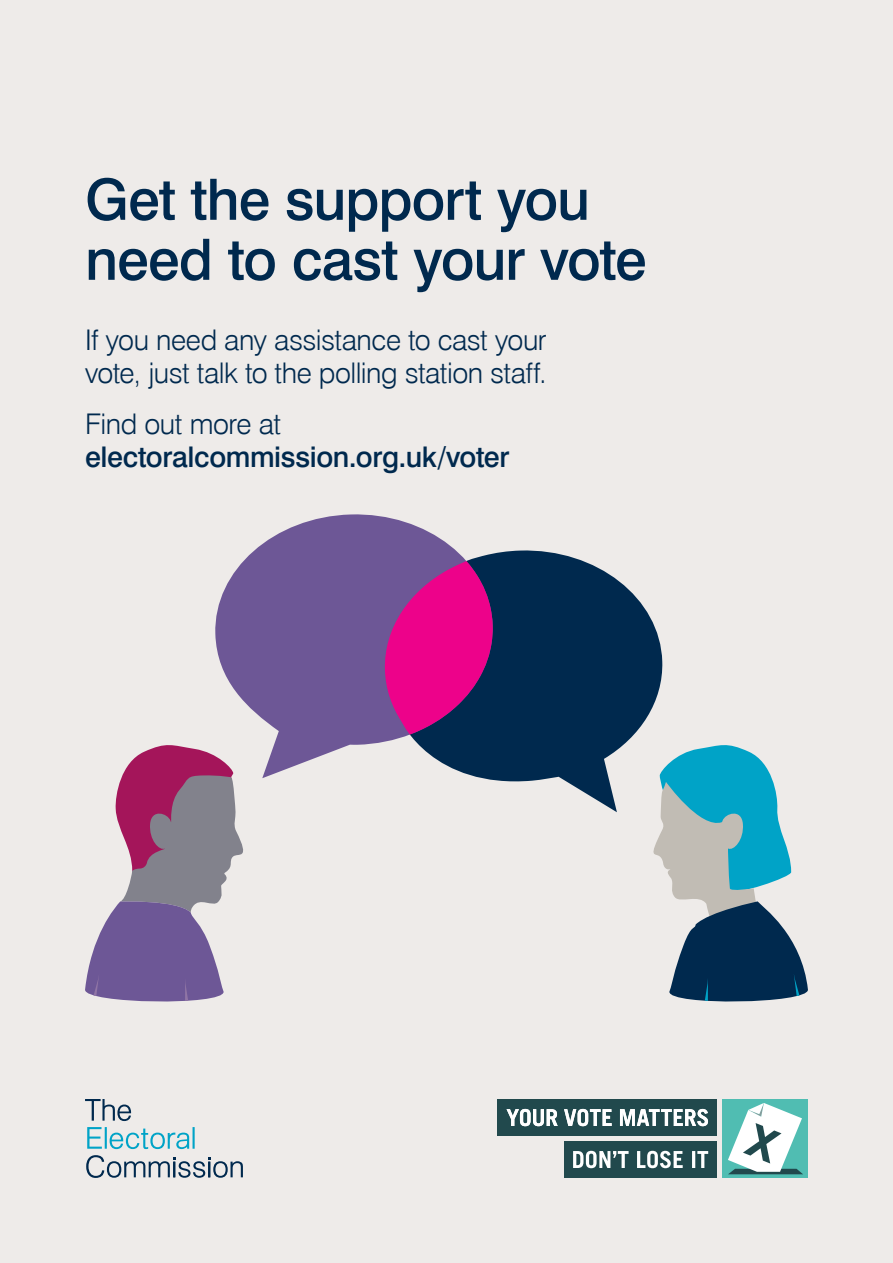
<style>
.page{position:relative;width:893px;height:1263px;background:#eeebe9}
.page>*{position:absolute;margin:0;border:0;box-sizing:border-box;transform-origin:0 0}
._38pt_Left-aligned_headline{font:500 57px/60px "Swiss 721 BT";letter-spacing:-.02em;color:#00294e}
.Left-aligned_body_copy{font:300 28.5px/33px "Swiss 721 BT";letter-spacing:-.02em;color:#00294e}
.Left-aligned_body_copy-2{font:500 28.5px/33px "Swiss 721 BT";letter-spacing:-.015em;color:#00294e}
.s1{font-weight:300}
</style>
<div class="page">
<svg style="left:85px;top:745px;width:158px;height:257px"></svg>
<svg style="left:653px;top:745px;width:155px;height:257px"></svg>
<svg style="left:482px;top:550px;width:181px;height:262px;fill:#00294e"></svg>
<svg style="left:213px;top:514px;width:282px;height:264px;fill:#6d5796"></svg>
<svg style="left:384px;top:561px;width:110px;height:173px;background:#b01682"></svg>
<svg style="left:87px;top:1127px;width:108px;height:22px"></svg>
<svg style="left:86px;top:1155px;width:157px;height:23px"></svg>
<svg style="left:85px;top:1099px;width:46px;height:22px"></svg>
<div style="left:723px;top:1099px;width:85px;height:79px;background:#50bdb2"></div>
<div style="left:498px;top:1099px;width:219px;height:37px;background:#21494d"></div>
<div style="left:564px;top:1141px;width:153px;height:37px;background:#21494d"></div>
<svg style="left:507px;top:1109px;width:51px;height:17px"></svg>
<svg style="left:564px;top:1109px;width:48px;height:17px"></svg>
<svg style="left:620px;top:1109px;width:88px;height:17px"></svg>
<svg style="left:573px;top:1151px;width:135px;height:17px"></svg>
<svg style="left:728px;top:1103px;width:75px;height:71px"></svg>
<p class="_38pt_Left-aligned_headline" style="left:85px;top:169px;width:563px">Get the support you need to cast your vote</p>
<p class="Left-aligned_body_copy" style="left:85px;top:324px;width:463px">If you need any assistance to cast your vote, just talk to the polling station staff.</p>
<p class="Left-aligned_body_copy-2" style="left:85px;top:407px;width:426px"><span class="s1">Find out more at </span>electoralcommission.org.uk/voter</p>
</div>
